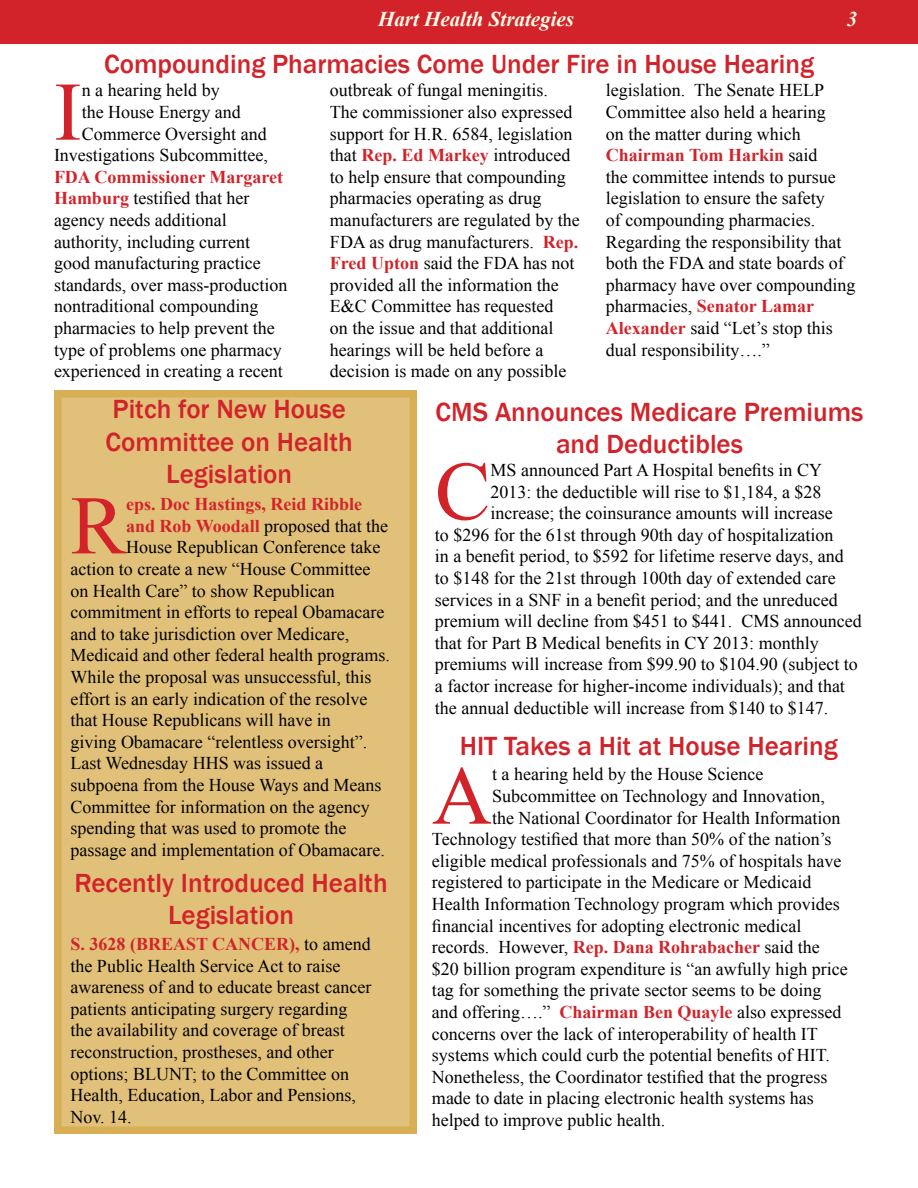
<style>
.page{position:relative;width:918px;height:1188px;background:#fff}
.page>*{position:absolute;margin:0;border:0;box-sizing:border-box;transform-origin:0 0}
.t1{font:83.25px "Times New Roman";color:#d2232a}
.t2{font:500 27px/32.4px "Franklin Gothic";color:#d2232a;text-align:center}
.t3{font:italic 700 21px "Times New Roman";color:#fffde8}
.t4{font:18px/21.6px "Times New Roman";color:#000}
.t5{font:700 18px "Times New Roman";color:#d2232a}
.s1{font-weight:700;color:#d2232a}
</style>
<div class="page">
<div style="left:54px;top:390px;width:363px;height:744px;background:#e1c079;border:8px solid #d9af56"></div>
<div style="left:0;top:0;width:918px;height:43px;background:#d2232a"></div>
<p class="t3" style="left:378px;top:5px;width:198px">Hart Health Strategies</p>
<p class="t3" style="left:847px;top:5px;width:12px">3</p>
<h2 class="t2" style="left:104px;top:48px;width:712px">Compounding Pharmacies Come Under Fire in House Hearing</h2>
<p class="t4" style="left:330px;top:79px;width:251px">outbreak of fungal meningitis.<br>The commissioner also expressed support for H.R. 6584, legislation that <span class="s1">Rep. Ed Markey</span> introduced to help ensure that compounding pharmacies operating as drug manufacturers are regulated by the<br>FDA as drug manufacturers. <span class="s1">Rep.<br>Fred Upton</span> said the FDA has not provided all the information the<br>E&amp;C Committee has requested<br>on the issue and that additional hearings will be held before a decision is made on any possible</p>
<p class="t4" style="left:606px;top:79px;width:251px">legislation. The Senate HELP<br>Committee also held a hearing<br>on the matter during which<br><span class="s1">Chairman Tom Harkin</span> said<br>the committee intends to pursue legislation to ensure the safety<br>of compounding pharmacies.<br>Regarding the responsibility that both the FDA and state boards of pharmacy have over compounding pharmacies, <span class="s1">Senator Lamar<br>Alexander</span> said “Let’s stop this dual responsibility….”</p>
<h2 class="t2" style="left:436px;top:396px;width:429px">CMS Announces Medicare Premiums and Deductibles</h2>
<h1 class="t1" style="left:435px;top:435px;width:57px">C</h1>
<p class="t4" style="left:491px;top:459px;width:333px">MS announced Part A Hospital benefits in CY</p>
<h1 class="t1" style="left:54px;top:56px;width:29px">I</h1>
<p class="t4" style="left:82px;top:79px;width:139px">n a hearing held by</p>
<p class="t4" style="left:82px;top:101px;width:161px">the House Energy and</p>
<p class="t4" style="left:82px;top:123px;width:186px">Commerce Oversight and</p>
<p class="t4" style="left:54px;top:144px;width:216px">Investigations Subcommittee,</p>
<p class="t4" style="left:54px;top:166px;width:235px"><span class="s1">FDA Commissioner Margaret<br>Hamburg</span> testified that her agency needs additional authority, including current good manufacturing practice standards, over mass-production nontraditional compounding pharmacies to help prevent the type of problems one pharmacy experienced in creating a recent</p>
<h2 class="t2" style="left:106px;top:393px;width:249px">Pitch for New House<br>Committee on Health<br>Legislation</h2>
<h1 class="t1" style="left:70px;top:470px;width:57px">R</h1>
<p class="t5" style="left:126px;top:492px;width:238px">eps. Doc Hastings, Reid Ribble</p>
<p class="t4" style="left:491px;top:480px;width:332px">2013: the deductible will rise to $1,184, a $28</p>
<p class="t4" style="left:491px;top:502px;width:344px">increase; the coinsurance amounts will increase</p>
<p class="t4" style="left:435px;top:524px;width:400px">to $296 for the 61st through 90th day of hospitalization</p>
<p class="t4" style="left:435px;top:545px;width:410px">in a benefit period, to $592 for lifetime reserve days, and</p>
<p class="t4" style="left:435px;top:567px;width:402px">to $148 for the 21st through 100th day of extended care</p>
<p class="t4" style="left:435px;top:588px;width:404px">services in a SNF in a benefit period; and the unreduced</p>
<p class="t4" style="left:435px;top:610px;width:428px">premium will decline from $451 to $441. CMS announced</p>
<p class="t4" style="left:435px;top:632px;width:385px">that for Part B Medical benefits in CY 2013: monthly</p>
<p class="t4" style="left:435px;top:653px;width:424px">premiums will increase from $99.90 to $104.90 (subject to</p>
<p class="t4" style="left:435px;top:675px;width:412px">a factor increase for higher-income individuals); and that</p>
<p class="t4" style="left:435px;top:696px;width:395px">the annual deductible will increase from $140 to $147.</p>
<h2 class="t2" style="left:460px;top:730px;width:379px">HIT Takes a Hit at House Hearing</h2>
<h1 class="t1" style="left:432px;top:740px;width:62px">A</h1>
<p class="t4" style="left:492px;top:763px;width:273px">t a hearing held by the House Science</p>
<p class="t4" style="left:126px;top:515px;width:264px"><span class="s1">and Rob Woodall</span> proposed that the</p>
<p class="t4" style="left:126px;top:536px;width:256px">House Republican Conference take</p>
<p class="t4" style="left:70px;top:558px;width:301px">action to create a new “House Committee</p>
<p class="t4" style="left:70px;top:579px;width:266px">on Health Care” to show Republican</p>
<p class="t4" style="left:70px;top:601px;width:316px">commitment in efforts to repeal Obamacare</p>
<p class="t4" style="left:70px;top:623px;width:280px">and to take jurisdiction over Medicare,</p>
<p class="t4" style="left:70px;top:644px;width:321px">Medicaid and other federal health programs.</p>
<p class="t4" style="left:70px;top:666px;width:302px">While the proposal was unsuccessful, this</p>
<p class="t4" style="left:70px;top:687px;width:299px">effort is an early indication of the resolve</p>
<p class="t4" style="left:70px;top:709px;width:262px">that House Republicans will have in</p>
<p class="t4" style="left:70px;top:731px;width:298px">giving Obamacare “relentless oversight”.</p>
<p class="t4" style="left:70px;top:752px;width:254px">Last Wednesday HHS was issued a</p>
<p class="t4" style="left:70px;top:774px;width:313px">subpoena from the House Ways and Means</p>
<p class="t4" style="left:70px;top:795px;width:301px">Committee for information on the agency</p>
<p class="t4" style="left:70px;top:817px;width:277px">spending that was used to promote the</p>
<p class="t4" style="left:70px;top:839px;width:316px">passage and implementation of Obamacare.</p>
<p class="t4" style="left:492px;top:785px;width:334px">Subcommittee on Technology and Innovation,</p>
<p class="t4" style="left:492px;top:807px;width:350px">the National Coordinator for Health Information</p>
<p class="t4" style="left:432px;top:828px;width:401px">Technology testified that more than 50% of the nation’s</p>
<p class="t4" style="left:432px;top:850px;width:411px">eligible medical professionals and 75% of hospitals have</p>
<p class="t4" style="left:432px;top:871px;width:381px">registered to participate in the Medicare or Medicaid</p>
<p class="t4" style="left:432px;top:893px;width:409px">Health Information Technology program which provides</p>
<p class="t4" style="left:432px;top:915px;width:371px">financial incentives for adopting electronic medical</p>
<p class="t4" style="left:432px;top:936px;width:389px">records. However, <span class="s1">Rep. Dana Rohrabacher</span> said the</p>
<p class="t4" style="left:432px;top:958px;width:417px">$20 billion program expenditure is “an awfully high price</p>
<p class="t4" style="left:432px;top:979px;width:391px">tag for something the private sector seems to be doing</p>
<p class="t4" style="left:432px;top:1001px;width:411px">and offering….” <span class="s1">Chairman Ben Quayle</span> also expressed</p>
<p class="t4" style="left:432px;top:1023px;width:387px">concerns over the lack of interoperability of health IT</p>
<p class="t4" style="left:432px;top:1044px;width:400px">systems which could curb the potential benefits of HIT.</p>
<p class="t4" style="left:432px;top:1066px;width:397px">Nonetheless, the Coordinator testified that the progress</p>
<p class="t4" style="left:432px;top:1087px;width:383px">made to date in placing electronic health systems has</p>
<p class="t4" style="left:432px;top:1109px;width:235px">helped to improve public health.</p>
<h2 class="t2" style="left:74px;top:867px;width:315px">Recently Introduced Health<br>Legislation</h2>
<p class="t4" style="left:71px;top:933px;width:302px"><span class="s1">S. 3628 (BREAST CANCER),</span> to amend the Public Health Service Act to raise awareness of and to educate breast cancer patients anticipating surgery regarding the availability and coverage of breast reconstruction, prostheses, and other options; BLUNT; to the Committee on Health, Education, Labor and Pensions, Nov. 14.</p>
</div>
